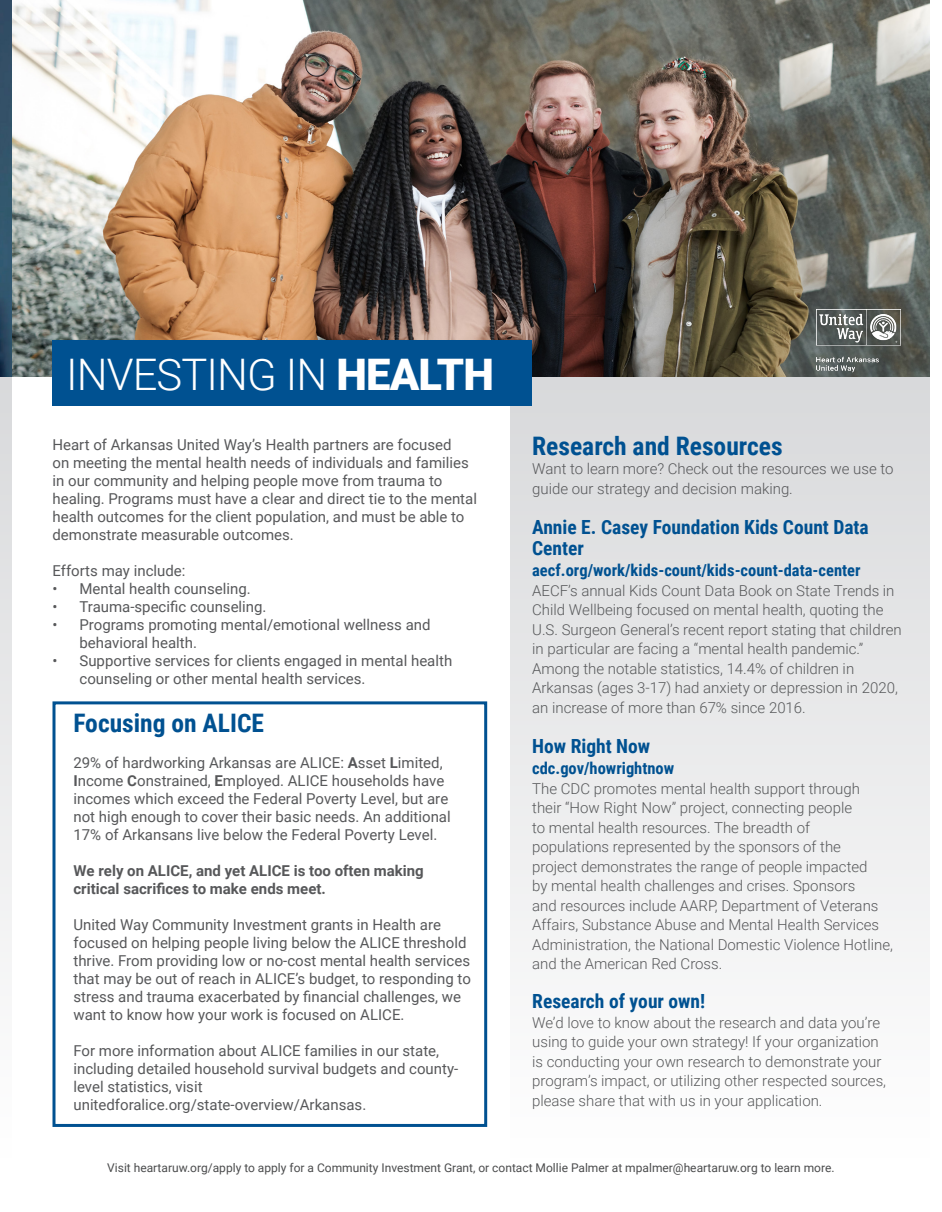
<style>
.page{position:relative;width:942px;height:1212px;background:#fff}
.page>*{position:absolute;margin:0;border:0;box-sizing:border-box;transform-origin:0 0}
.t1{font:300 43.5px "Roboto";letter-spacing:-.02em;color:#fff}
.t2{font:700 25.5px "Roboto Condensed";color:#005191}
.t3{font:700 19.5px/21px "Roboto Condensed";color:#005191}
.t4{font:700 16.5px "Roboto Condensed";color:#005191}
.t5{font:15px/18px "Roboto";color:#57585a}
.t6{font:300 15px/19.5px "Roboto";color:#57585a}
.t7{font:700 15px/18px "Roboto";color:#57585a}
.t8{font:12px "Roboto";color:#4b4c4d}
.s1{font-weight:900}
.s2{font-weight:700}
</style>
<div class="page">
<svg style="left:0;top:376px;width:12px;height:582px;fill:#e6e7e8"></svg>
<img style="left:0;top:0;width:12px;height:376px">
<div style="left:511px;top:376px;width:419px;height:836px;background:linear-gradient(to bottom,#d8d9db,#fff)"></div>
<img style="left:12px;top:0;width:918px;height:376px">
<div style="left:52px;top:340px;width:480px;height:66px;background:#005191"></div>
<div style="left:52px;top:701px;width:435px;height:426px;border:3px solid #005191"></div>
<img style="left:816px;top:309px;width:85px;height:64px">
<p class="t1" style="left:66px;top:344px;width:429px">INVESTING IN <span class="s1">HEALTH</span></p>
<p class="t5" style="left:52px;top:436px;width:426px">Heart of Arkansas United Way’s Health partners are focused<br>on meeting the mental health needs of individuals and families in our community and helping people move from trauma to healing. Programs must have a clear and direct tie to the mental health outcomes for the client population, and must be able to demonstrate measurable outcomes.</p>
<p class="t5" style="left:52px;top:562px;width:135px">Efforts may include:</p>
<p class="t5" style="left:52px;top:580px;width:200px">• Mental health counseling.</p>
<p class="t5" style="left:52px;top:598px;width:216px">• Trauma-specific counseling.</p>
<p class="t5" style="left:80px;top:616px;width:353px;text-indent:-27px">• Programs promoting mental/emotional wellness and behavioral health.</p>
<p class="t5" style="left:80px;top:652px;width:374px;text-indent:-27px">• Supportive services for clients engaged in mental health counseling or other mental health services.</p>
<p class="t2" style="left:73px;top:705px;width:192px">Focusing on ALICE</p>
<p class="t5" style="left:73px;top:753px;width:379px">29% of hardworking Arkansas are ALICE: <span class="s2">A</span>sset <span class="s2">L</span>imited, <span class="s2">I</span>ncome <span class="s2">C</span>onstrained, <span class="s2">E</span>mployed. ALICE households have incomes which exceed the Federal Poverty Level, but are not high enough to cover their basic needs. An additional 17% of Arkansans live below the Federal Poverty Level.</p>
<p class="t7" style="left:73px;top:861px;width:352px">We rely on ALICE, and yet ALICE is too often making critical sacrifices to make ends meet.</p>
<p class="t5" style="left:73px;top:915px;width:399px">United Way Community Investment grants in Health are focused on helping people living below the ALICE threshold thrive. From providing low or no-cost mental health services that may be out of reach in ALICE’s budget, to responding to stress and trauma exacerbated by financial challenges, we want to know how your work is focused on ALICE.</p>
<p class="t5" style="left:73px;top:1041px;width:386px">For more information about ALICE families in our state, including detailed household survival budgets and county&shy;level statistics, visit</p>
<p class="t5" style="left:73px;top:1095px;width:294px">unitedforalice.org/state-overview/Arkansas.</p>
<p class="t2" style="left:532px;top:428px;width:252px">Research and Resources</p>
<p class="t6" style="left:532px;top:458px;width:363px">Want to learn more? Check out the resources we use to guide our strategy and decision making.</p>
<p class="t3" style="left:532px;top:516px;width:338px">Annie E. Casey Foundation Kids Count Data<br>Center</p>
<p class="t4" style="left:532px;top:559px;width:330px">aecf.org/work/kids-count/kids-count-data-center</p>
<p class="t6" style="left:532px;top:580px;width:371px">AECF’s annual Kids Count Data Book on State Trends in Child Wellbeing focused on mental health, quoting the U.S. Surgeon General’s recent report stating that children in particular are facing a “mental health pandemic.” Among the notable statistics, 14.4% of children in Arkansas (ages 3-17) had anxiety or depression in 2020, an increase of more than 67% since 2016.</p>
<p class="t3" style="left:532px;top:735px;width:120px">How Right Now</p>
<p class="t4" style="left:532px;top:757px;width:144px">cdc.gov/howrightnow</p>
<p class="t6" style="left:532px;top:778px;width:362px">The CDC promotes mental health support through<br>their “How Right Now” project, connecting people<br>to mental health resources. The breadth of<br>populations represented by the sponsors of the<br>project demonstrates the range of people impacted<br>by mental health challenges and crises. Sponsors<br>and resources include AARP, Department of Veterans Affairs, Substance Abuse and Mental Health Services Administration, the National Domestic Violence Hotline, and the American Red Cross.</p>
<p class="t3" style="left:532px;top:990px;width:175px">Research of your own!</p>
<p class="t6" style="left:532px;top:1012px;width:355px">We’d love to know about the research and data you’re using to guide your own strategy! If your organization is conducting your own research to demonstrate your program’s impact, or utilizing other respected sources, please share that with us in your application.</p>
<p class="t8" style="left:107px;top:1159px;width:729px">Visit heartaruw.org/apply to apply for a Community Investment Grant, or contact Mollie Palmer at mpalmer@heartaruw.org to learn more.</p>
</div>
